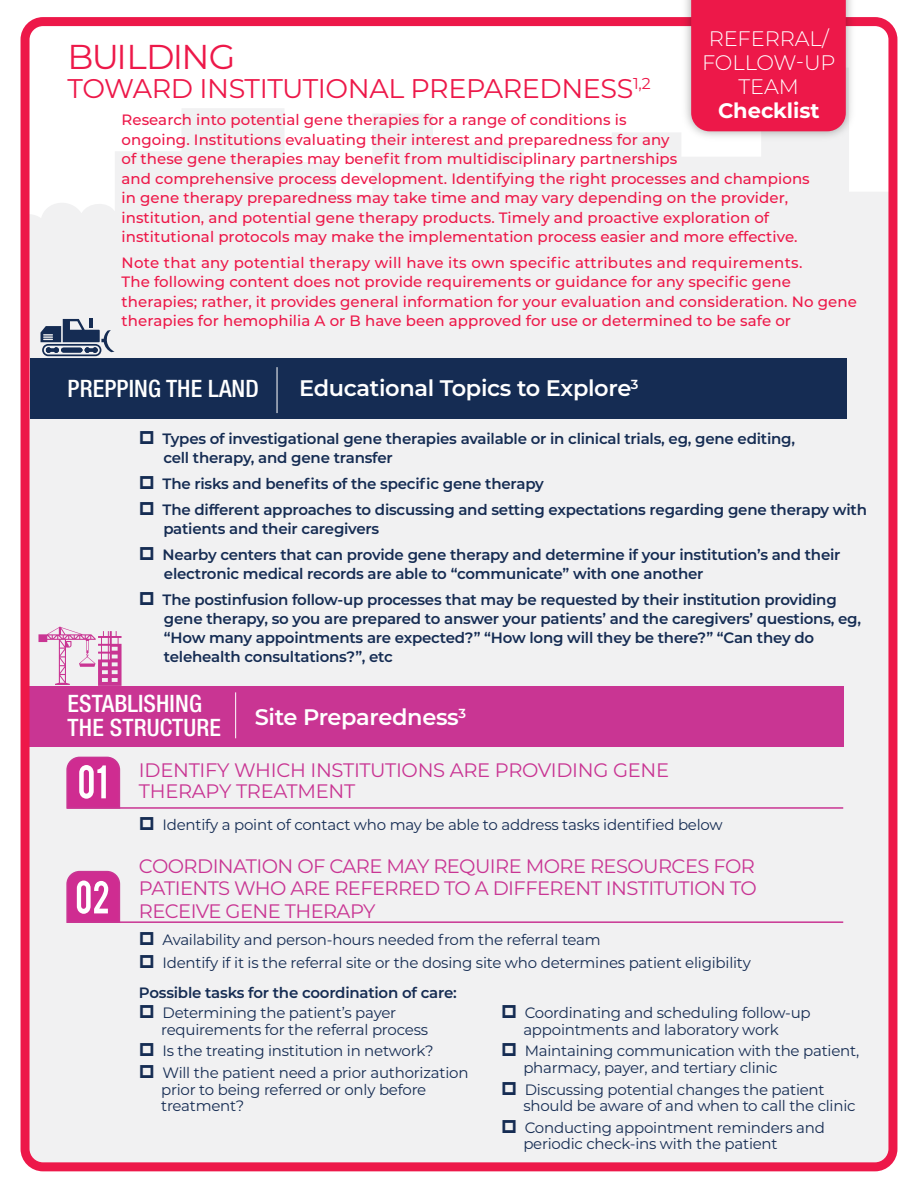
<style>
.page{position:relative;width:918px;height:1188px;background:#fff}
.page>*{position:absolute;margin:0;border:0;box-sizing:border-box;transform-origin:0 0}
.t1{font:34.5px "Montserrat";letter-spacing:-.055em;color:#ed1849}
.t2{font:27px "Montserrat";letter-spacing:-.015em;color:#ed1849}
.t3{font:500 condensed 24px "Helvetica Neue LT Std";letter-spacing:.005em;color:#fff}
.t4{font:600 22.5px "Montserrat";letter-spacing:-.015em;color:#fff}
.t5{font:300 21px/24px "Montserrat";letter-spacing:-.005em;color:#fff;text-align:center}
.t6{font:700 21px "Montserrat";letter-spacing:-.005em;color:#fff}
.t7{font:19.5px/22.5px "Montserrat";letter-spacing:-.03em;color:#c93593}
.t8{font:500 15px/19.5px "Montserrat";letter-spacing:.005em;color:#ed1849}
.t9{font:600 15px/18.8px "Montserrat";letter-spacing:-.015em;color:#152c53}
.t10{font:15px/16.5px "Montserrat";letter-spacing:-.015em;color:#152c53}
.t11{font:600 13.05px "Montserrat";color:#fff}
</style>
<div class="page">
<div style="left:31px;top:108px;width:856px;height:1053px;background:#f1f1f2"></div>
<div style="left:30px;top:358px;width:816px;height:61px;background:#152c53"></div>
<hr style="left:277px;top:367px;width:1px;height:46px;background:#fff">
<svg style="left:41px;top:319px;width:74px;height:37px"></svg>
<div style="left:27px;top:686px;width:817px;height:61px;background:#c93593"></div>
<hr style="left:235px;top:692px;width:1px;height:46px;background:#fff">
<svg style="left:38px;top:627px;width:84px;height:59px"></svg>
<svg style="left:66px;top:756px;width:55px;height:53px"></svg>
<hr style="left:67px;top:807px;width:776px;height:2px;background:#c93593">
<svg style="left:66px;top:870px;width:55px;height:54px"></svg>
<hr style="left:67px;top:921px;width:776px;height:2px;background:#c93593">
<div style="left:21px;top:17px;width:876px;height:1154px;border:9px solid #ed1849;border-radius:18px"></div>
<img style="left:677px;top:0;width:183px;height:145px">
<div style="left:691px;top:0;width:155px;height:131px;background:#ed1849"></div>
<svg style="left:140px;top:931px;width:13px;height:14px"></svg>
<svg style="left:140px;top:955px;width:13px;height:13px"></svg>
<svg style="left:140px;top:1005px;width:13px;height:13px"></svg>
<svg style="left:140px;top:1043px;width:13px;height:13px"></svg>
<svg style="left:140px;top:1065px;width:13px;height:13px"></svg>
<svg style="left:503px;top:1005px;width:13px;height:13px"></svg>
<svg style="left:503px;top:1043px;width:13px;height:13px"></svg>
<svg style="left:503px;top:1082px;width:13px;height:13px"></svg>
<svg style="left:503px;top:1120px;width:13px;height:13px"></svg>
<svg style="left:140px;top:431px;width:13px;height:13px"></svg>
<svg style="left:140px;top:476px;width:13px;height:13px"></svg>
<svg style="left:140px;top:502px;width:13px;height:13px"></svg>
<svg style="left:140px;top:547px;width:13px;height:13px"></svg>
<svg style="left:140px;top:592px;width:13px;height:13px"></svg>
<svg style="left:140px;top:817px;width:13px;height:13px"></svg>
<h3 class="t5" style="left:702px;top:26px;width:135px">REFERRAL/<br>FOLLOW-UP<br>TEAM</h3>
<h3 class="t6" style="left:718px;top:95px;width:103px">Checklist</h3>
<h1 class="t1" style="left:68px;top:33px;width:169px">BUILDING</h1>
<h2 class="t2" style="left:68px;top:70px;width:585px">TOWARD INSTITUTIONAL PREPAREDNESS<sup>1,2</sup></h2>
<p class="t8" style="left:122px;top:109px;width:690px">Research into potential gene therapies for a range of conditions is<br>ongoing. Institutions evaluating their interest and preparedness for any<br>of these gene therapies may benefit from multidisciplinary partnerships<br>and comprehensive process development. Identifying the right processes and champions in gene therapy preparedness may take time and may vary depending on the provider, institution, and potential gene therapy products. Timely and proactive exploration of institutional protocols may make the implementation process easier and more effective.</p>
<p class="t8" style="left:122px;top:252px;width:737px">Note that any potential therapy will have its own specific attributes and requirements.<br>The following content does not provide requirements or guidance for any specific gene therapies; rather, it provides general information for your evaluation and consideration. No gene therapies for hemophilia A or B have been approved for use or determined to be safe or</p>
<h3 class="t3" style="left:68px;top:374px;width:193px">PREPPING THE LAND</h3>
<h3 class="t4" style="left:299px;top:372px;width:341px">Educational Topics to Explore<sup>3</sup></h3>
<p class="t9" style="left:163px;top:429px;width:634px">Types of investigational gene therapies available or in clinical trials, eg, gene editing, cell therapy, and gene transfer</p>
<p class="t9" style="left:163px;top:470px;width:706px;line-height:26.2px">The risks and benefits of the specific gene therapy<br>The different approaches to discussing and setting expectations regarding gene therapy with</p>
<p class="t9" style="left:163px;top:515px;width:680px;line-height:26.2px">patients and their caregivers<br>Nearby centers that can provide gene therapy and determine if your institution’s and their</p>
<p class="t9" style="left:163px;top:560px;width:676px;line-height:26.2px">electronic medical records are able to “communicate” with one another<br>The postinfusion follow-up processes that may be requested by their institution providing</p>
<p class="t9" style="left:164px;top:609px;width:699px">gene therapy, so you are prepared to answer your patients’ and the caregivers’ questions, eg, “How many appointments are expected?” “How long will they be there?” “Can they do telehealth consultations?”, etc</p>
<h3 class="t3" style="left:68px;top:690px;width:136px">ESTABLISHING</h3>
<h3 class="t3" style="left:68px;top:714px;width:155px">THE STRUCTURE</h3>
<h3 class="t4" style="left:255px;top:701px;width:206px">Site Preparedness</h3>
<p class="t11" style="left:459px;top:704px;width:9px">3</p>
<h3 class="t7" style="left:139px;top:759px;width:532px;line-height:21px">IDENTIFY WHICH INSTITUTIONS ARE PROVIDING GENE<br>THERAPY TREATMENT</h3>
<p class="t10" style="left:163px;top:816px;width:562px">Identify a point of contact who may be able to address tasks identified below</p>
<h3 class="t7" style="left:139px;top:854px;width:619px;text-align:justify">COORDINATION OF CARE MAY REQUIRE MORE RESOURCES FOR PATIENTS WHO ARE REFERRED TO A DIFFERENT INSTITUTION TO RECEIVE GENE THERAPY</h3>
<p class="t10" style="left:163px;top:927px;width:590px;line-height:23.2px">Availability and person-hours needed from the referral team<br>Identify if it is the referral site or the dosing site who determines patient eligibility</p>
<p class="t9" style="left:139px;top:982px;width:319px">Possible tasks for the coordination of care:</p>
<p class="t10" style="left:161px;top:1004px;width:268px">Determining the patient’s payer requirements for the referral process</p>
<p class="t10" style="left:163px;top:1040px;width:307px;line-height:21.8px">Is the treating institution in network?<br>Will the patient need a prior authorization</p>
<p class="t10" style="left:161px;top:1081px;width:267px">prior to being referred or only before treatment?</p>
<p class="t10" style="left:523px;top:1004px;width:289px">Coordinating and scheduling follow-up appointments and laboratory work</p>
<p class="t10" style="left:523px;top:1042px;width:337px">Maintaining communication with the patient, pharmacy, payer, and tertiary clinic</p>
<p class="t10" style="left:523px;top:1081px;width:334px">Discussing potential changes the patient should be aware of and when to call the clinic</p>
<p class="t10" style="left:523px;top:1119px;width:303px">Conducting appointment reminders and periodic check-ins with the patient</p>
</div>
